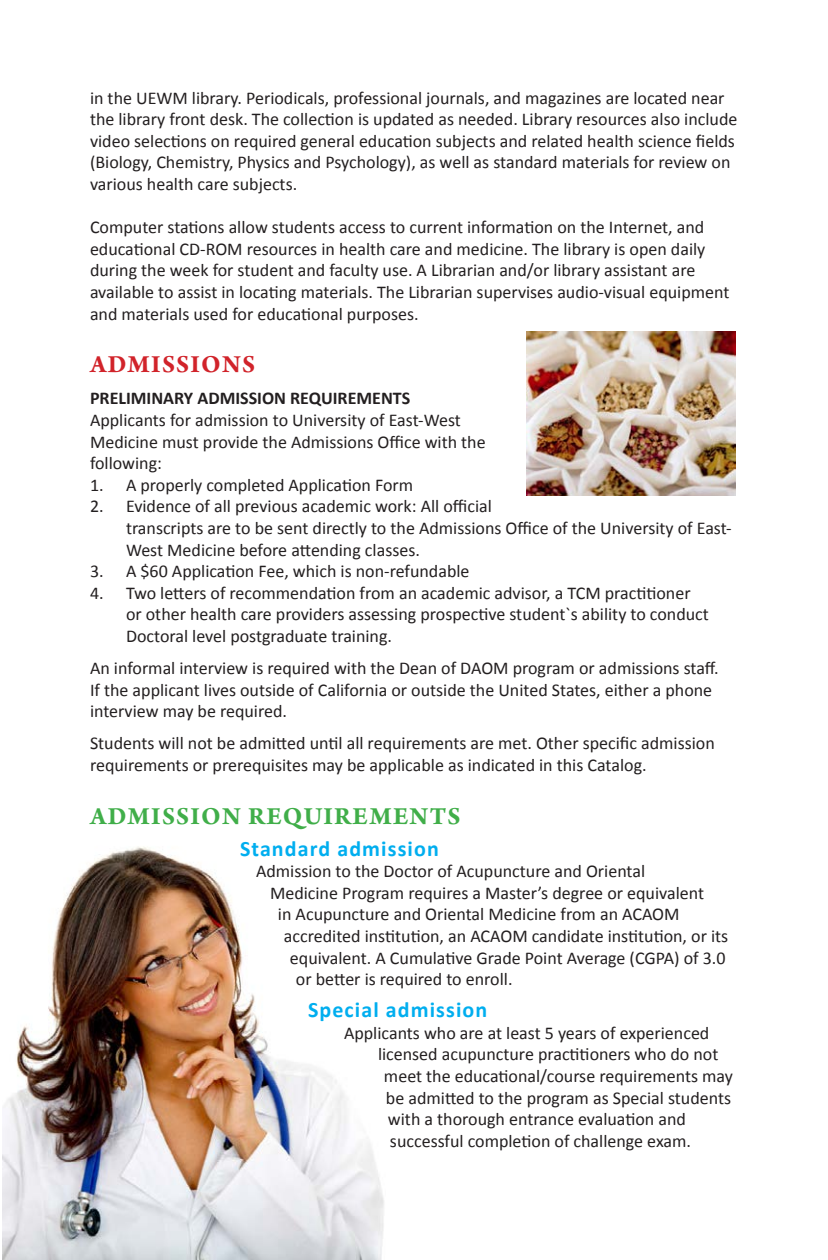
<style>
.page{position:relative;width:828px;height:1260px;background:#fff}
.page>*{position:absolute;margin:0;border:0;box-sizing:border-box;transform-origin:0 0}
.t1{font:700 26px "Arno Pro";letter-spacing:.05em;color:#40ae49}
.t2{font:700 26px "Arno Pro";letter-spacing:.05em;color:#d1232a}
.t3{font:700 22px "Calibri";letter-spacing:.05em;color:#00aeef}
.t4{font:18px/21.6px "Calibri";color:#231f20}
.t5{font:700 18px "Calibri";color:#231f20}
</style>
<div class="page">
<img style="left:2px;top:847px;width:382px;height:413px">
<img style="left:527px;top:332px;width:209px;height:164px">
<p class="t4" style="left:90px;top:87px;width:649px">in the UEWM library. Periodicals, professional journals, and magazines are located near the library front desk. The collection is updated as needed. Library resources also include video selections on required general education subjects and related health science fields (Biology, Chemistry, Physics and Psychology), as well as standard materials for review on various health care subjects.</p>
<p class="t4" style="left:90px;top:216px;width:641px">Computer stations allow students access to current information on the Internet, and educational CD-ROM resources in health care and medicine. The library is open daily during the week for student and faculty use. A Librarian and/or library assistant are available to assist in locating materials. The Librarian supervises audio-visual equipment and materials used for educational purposes.</p>
<p class="t2" style="left:90px;top:349px;width:167px">ADMISSIONS</p>
<p class="t5" style="left:90px;top:387px;width:322px">PRELIMINARY ADMISSION REQUIREMENTS</p>
<p class="t4" style="left:90px;top:409px;width:397px">Applicants for admission to University of East-West<br>Medicine must provide the Admissions Office with the following:</p>
<p class="t4" style="left:90px;top:474px;width:325px">1. A properly completed Application Form</p>
<p class="t4" style="left:126px;top:496px;width:607px;text-indent:-36px">2. Evidence of all previous academic work: All official<br>transcripts are to be sent directly to the Admissions Office of the University of East-<br>West Medicine before attending classes.</p>
<p class="t4" style="left:90px;top:560px;width:381px">3. A $60 Application Fee, which is non-refundable</p>
<p class="t4" style="left:126px;top:582px;width:584px;text-indent:-36px">4. Two letters of recommendation from an academic advisor, a TCM practitioner or other health care providers assessing prospective student`s ability to conduct<br>Doctoral level postgraduate training.</p>
<p class="t4" style="left:90px;top:657px;width:630px">An informal interview is required with the Dean of DAOM program or admissions staff.<br>If the applicant lives outside of California or outside the United States, either a phone interview may be required.</p>
<p class="t4" style="left:90px;top:732px;width:626px">Students will not be admitted until all requirements are met. Other specific admission requirements or prerequisites may be applicable as indicated in this Catalog.</p>
<p class="t1" style="left:90px;top:801px;width:372px">ADMISSION REQUIREMENTS</p>
<p class="t3" style="left:240px;top:834px;width:200px">Standard admission</p>
<p class="t4" style="left:256px;top:860px;width:391px">Admission to the Doctor of Acupuncture and Oriental</p>
<p class="t4" style="left:270px;top:882px;width:436px">Medicine Program requires a Master’s degree or equivalent</p>
<p class="t4" style="left:278px;top:904px;width:403px">in Acupuncture and Oriental Medicine from an ACAOM</p>
<p class="t4" style="left:284px;top:925px;width:446px">accredited institution, an ACAOM candidate institution, or its</p>
<p class="t4" style="left:290px;top:947px;width:437px">equivalent. A Cumulative Grade Point Average (CGPA) of 3.0</p>
<p class="t4" style="left:296px;top:968px;width:218px">or better is required to enroll.</p>
<p class="t3" style="left:308px;top:996px;width:181px">Special admission</p>
<p class="t4" style="left:344px;top:1022px;width:367px">Applicants who are at least 5 years of experienced</p>
<p class="t4" style="left:378px;top:1044px;width:342px">licensed acupuncture practitioners who do not</p>
<p class="t4" style="left:384px;top:1065px;width:351px">meet the educational/course requirements may</p>
<p class="t4" style="left:386px;top:1087px;width:347px">be admitted to the program as Special students</p>
<p class="t4" style="left:388px;top:1108px;width:300px">with a thorough entrance evaluation and</p>
<p class="t4" style="left:390px;top:1130px;width:303px">successful completion of challenge exam.</p>
</div>
